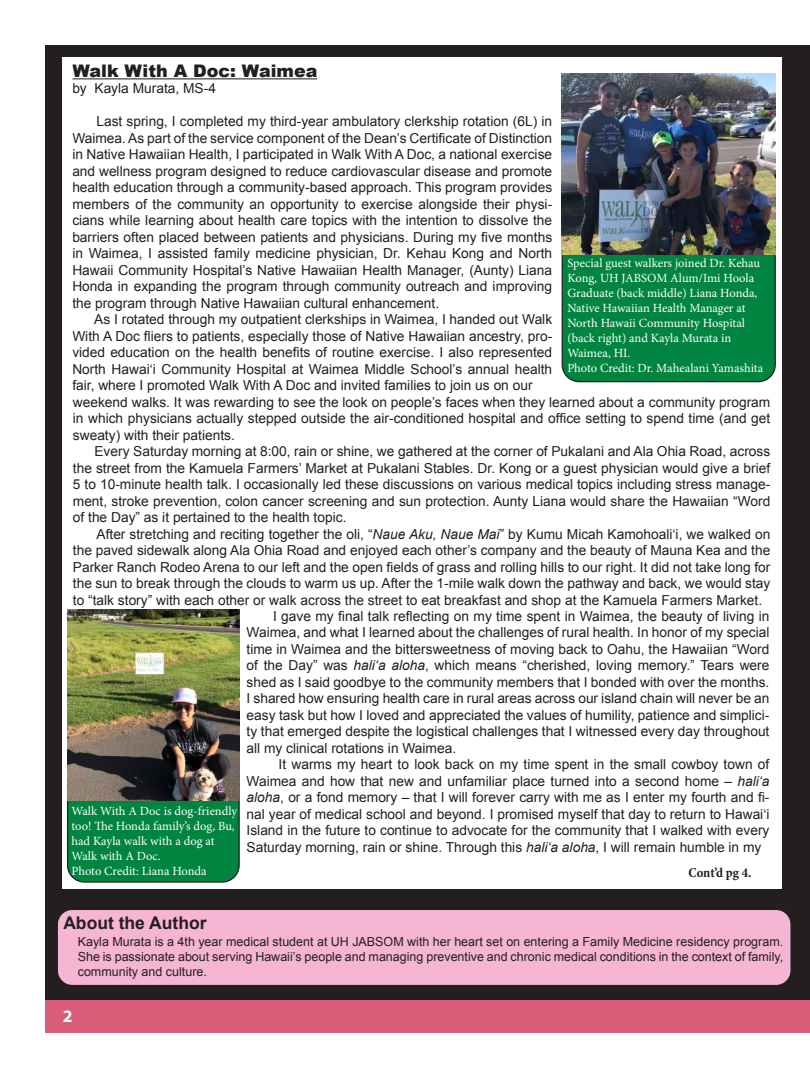
<style>
.page{position:relative;width:810px;height:1080px;background:#fff}
.page>*{position:absolute;margin:0;border:0;box-sizing:border-box;transform-origin:0 0}
.t1{font:900 17.5px "Arial";color:#231f20}
.t2{font:700 17.5px "Arial";color:#231f20}
.t3{font:700 17.5px "Myriad Pro";color:#fff}
.t4{font:13.75px/16.5px "Arial";color:#231f20;text-align:justify}
.t5{font:700 condensed 13.75px "Minion Pro";color:#231f20}
.t6{font:12.5px/15px "Minion Pro";color:#fff}
.t7{font:12.5px/15px "Arial";color:#231f20;text-align:justify}
.s1{font-style:italic}
</style>
<div class="page">
<div style="left:45px;top:45px;width:765px;height:956px;background:#231f20"></div>
<div style="left:57px;top:909px;width:734px;height:77px;background:#f6b5d2;border-radius:15px"></div>
<div style="left:57px;top:909px;width:735px;height:77px;border:1px solid #231f20;border-radius:15px"></div>
<div style="left:62px;top:57px;width:720px;height:832px;background:#fff"></div>
<div style="left:45px;top:1001px;width:765px;height:32px;background:#d95c78"></div>
<div style="left:68px;top:764px;width:171px;height:118px;background:#008540;border-radius:17px"></div>
<div style="left:67px;top:764px;width:173px;height:119px;border:1px solid #231f20;border-radius:17px"></div>
<div style="left:562px;top:240px;width:213px;height:142px;background:#008540;border-radius:17px"></div>
<div style="left:562px;top:240px;width:214px;height:142px;border:1px solid #231f20;border-radius:17px"></div>
<img style="left:68px;top:609px;width:171px;height:192px">
<hr style="left:72px;top:78px;width:245px;height:1px;background:#231f20">
<img style="left:562px;top:74px;width:214px;height:181px">
<p class="t1" style="left:72px;top:58px;width:247px">Walk With A Doc: Waimea</p>
<p class="t4" style="left:72px;top:80px;width:145px">by Kayla Murata, MS-4</p>
<p class="t4" style="left:72px;top:113px;width:481px;text-indent:24px">Last spring, I completed my third-year ambulatory clerkship rotation (6L) in Waimea. As part of the service component of the Dean’s Certificate of Distinction in Native Hawaiian Health, I participated in Walk With A Doc, a national exercise and wellness program designed to reduce cardiovascular disease and promote health education through a community-based approach. This program provides members of the community an opportunity to exercise alongside their physi&shy;cians while learning about health care topics with the intention to dissolve the barriers often placed between patients and physicians. During my five months in Waimea, I assisted family medicine physician, Dr. Kehau Kong and North Hawaii Community Hospital’s Native Hawaiian Health Manager, (Aunty) Liana Honda in expanding the program through community outreach and improving the program through Native Hawaiian cultural enhancement.</p>
<p class="t4" style="left:72px;top:311px;width:481px;text-indent:22px">As I rotated through my outpatient clerkships in Waimea, I handed out Walk With A Doc fliers to patients, especially those of Native Hawaiian ancestry, pro&shy;vided education on the health benefits of routine exercise. I also represented North Hawaiʻi Community Hospital at Waimea Middle School’s annual health fair, where I promoted Walk With A Doc and invited families to join us on our</p>
<p class="t6" style="left:567px;top:256px;width:197px">Special guest walkers joined Dr. Kehau<br>Kong, UH JABSOM Alum/Imi Hoola<br>Graduate (back middle) Liana Honda,<br>Native Hawaiian Health Manager at<br>North Hawaii Community Hospital (back right) and Kayla Murata in<br>Waimea, HI.<br>Photo Credit: Dr. Mahealani Yamashita</p>
<p class="t4" style="left:73px;top:394px;width:699px">weekend walks. It was rewarding to see the look on people’s faces when they learned about a community program in which physicians actually stepped outside the air-conditioned hospital and office setting to spend time (and get sweaty) with their patients.</p>
<p class="t4" style="left:73px;top:443px;width:699px;text-indent:22px">Every Saturday morning at 8:00, rain or shine, we gathered at the corner of Pukalani and Ala Ohia Road, across the street from the Kamuela Farmers’ Market at Pukalani Stables. Dr. Kong or a guest physician would give a brief 5 to 10-minute health talk. I occasionally led these discussions on various medical topics including stress manage&shy;ment, stroke prevention, colon cancer screening and sun protection. Aunty Liana would share the Hawaiian “Word of the Day” as it pertained to the health topic.</p>
<p class="t4" style="left:73px;top:526px;width:699px;text-indent:24px">After stretching and reciting together the oli, “<span class="s1">Naue Aku, Naue Mai</span>” by Kumu Micah Kamohoaliʻi, we walked on the paved sidewalk along Ala Ohia Road and enjoyed each other’s company and the beauty of Mauna Kea and the Parker Ranch Rodeo Arena to our left and the open fields of grass and rolling hills to our right. It did not take long for the sun to break through the clouds to warm us up. After the 1-mile walk down the pathway and back, we would stay to “talk story” with each other or walk across the street to eat breakfast and shop at the Kamuela Farmers Market.</p>
<p class="t6" style="left:71px;top:803px;width:167px">Walk With A Doc is dog-friendly too! The Honda family’s dog, Bu, had Kayla walk with a dog at<br>Walk with A Doc.<br>Photo Credit: Liana Honda</p>
<p class="t4" style="left:247px;top:608px;width:524px;text-indent:26px">I gave my final talk reflecting on my time spent in Waimea, the beauty of living in Waimea, and what I learned about the challenges of rural health. In honor of my special time in Waimea and the bittersweetness of moving back to Oahu, the Hawaiian “Word of the Day” was <span class="s1">haliʻa aloha</span>, which means “cherished, loving memory.” Tears were shed as I said goodbye to the community members that I bonded with over the months.<br>I shared how ensuring health care in rural areas across our island chain will never be an easy task but how I loved and appreciated the values of humility, patience and simplici&shy;ty that emerged despite the logistical challenges that I witnessed every day throughout all my clinical rotations in Waimea.</p>
<p class="t4" style="left:247px;top:756px;width:524px;text-indent:32px">It warms my heart to look back on my time spent in the small cowboy town of Waimea and how that new and unfamiliar place turned into a second home – <span class="s1">haliʻa aloha</span>, or a fond memory – that I will forever carry with me as I enter my fourth and fi&shy;nal year of medical school and beyond. I promised myself that day to return to Hawaiʻi Island in the future to continue to advocate for the community that I walked with every Saturday morning, rain or shine. Through this <span class="s1">haliʻa aloha</span>, I will remain humble in my</p>
<p class="t5" style="left:688px;top:863px;width:65px">Cont’d pg 4.</p>
<p class="t2" style="left:63px;top:912px;width:145px">About the Author</p>
<p class="t7" style="left:78px;top:935px;width:707px">Kayla Murata is a 4th year medical student at UH JABSOM with her heart set on entering a Family Medicine residency program.<br>She is passionate about serving Hawaii’s people and managing preventive and chronic medical conditions in the context of family, community and culture.</p>
<p class="t3" style="left:63px;top:1005px;width:11px">2</p>
</div>
